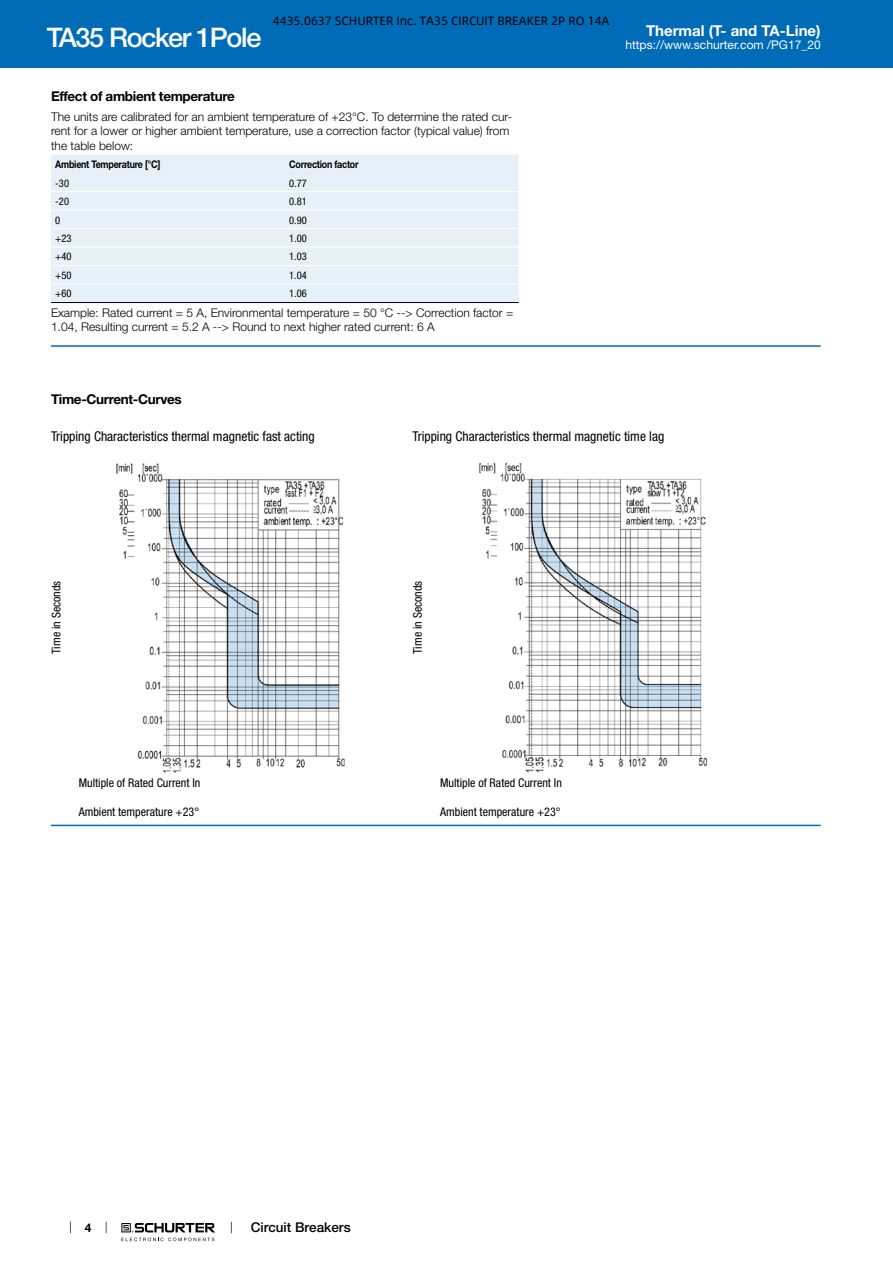
<style>
.page{position:relative;width:893px;height:1263px;background:#fff}
.page>*{position:absolute;margin:0;border:0;box-sizing:border-box;transform-origin:0 0}
.t1{font:500 27px "Helvetica Neue LT";letter-spacing:-.05em;color:#fff}
.t2{font:700 15px "Helvetica Neue LT";color:#fff}
.t3{font:condensed 13.5px "Helvetica Neue LT";color:#000}
.t4{font:700 13.5px "Helvetica Neue LT";letter-spacing:-.025em;color:#000}
.t5{font:500 13.5px "Helvetica Neue LT";color:#000}
.t6{font:300 12px/14.4px "Helvetica Neue LT";color:#000}
.t7{font:condensed 12px "Helvetica Neue LT";color:#000}
.t8{font:12px "Alibaba Pu Hui Ti 3 55 Regular";color:#000}
.t9{font:12px "Helvetica Neue LT";color:#fff}
.t10{font:700 12px "Helvetica Neue LT";color:#000}
.t11{font:condensed 10.5px "Helvetica Neue LT";color:#000}
.t12{font:700 10.5px "Helvetica Neue LT";letter-spacing:-.025em;color:#000;scale:.85 1}
</style>
<div class="page">
<svg style="left:70px;top:1221px;width:1px;height:12px"></svg>
<svg style="left:121px;top:1223px;width:94px;height:18px"></svg>
<div style="left:0;top:0;width:893px;height:68px;background:#006bb6"></div>
<div style="left:51px;top:155px;width:468px;height:147px;background:#e6f0f8"></div>
<hr style="left:51px;top:191px;width:234px;height:1px;background:#fff">
<hr style="left:285px;top:191px;width:234px;height:1px;background:#fff">
<hr style="left:51px;top:210px;width:234px;height:1px;background:#fff">
<hr style="left:285px;top:210px;width:234px;height:1px;background:#fff">
<hr style="left:51px;top:228px;width:234px;height:1px;background:#fff">
<hr style="left:285px;top:228px;width:234px;height:1px;background:#fff">
<hr style="left:51px;top:247px;width:234px;height:1px;background:#fff">
<hr style="left:285px;top:247px;width:234px;height:1px;background:#fff">
<hr style="left:51px;top:265px;width:234px;height:1px;background:#fff">
<hr style="left:285px;top:265px;width:234px;height:1px;background:#fff">
<hr style="left:51px;top:284px;width:234px;height:1px;background:#fff">
<hr style="left:285px;top:284px;width:234px;height:1px;background:#fff">
<hr style="left:51px;top:302px;width:234px;height:1px;background:#000">
<hr style="left:285px;top:302px;width:234px;height:1px;background:#000">
<hr style="left:51px;top:345px;width:770px;height:2px;background:#006bb6">
<img style="left:116px;top:463px;width:229px;height:310px">
<img style="left:478px;top:463px;width:230px;height:310px">
<hr style="left:51px;top:825px;width:770px;height:1px;background:#006bb6">
<h1 class="t1" style="left:47px;top:21px;width:216px">TA35 Rocker 1Pole</h1>
<p class="t8" style="left:273px;top:13px;width:338px">4435.0637 SCHURTER Inc. TA35 CIRCUIT BREAKER 2P RO 14A</p>
<p class="t4" style="left:51px;top:88px;width:185px">Effect of ambient temperature</p>
<p class="t6" style="left:51px;top:109px;width:463px">The units are calibrated for an ambient temperature of +23°C. To determine the rated cur&shy;rent for a lower or higher ambient temperature, use a correction factor (typical value) from the table below:</p>
<p class="t12" style="left:55px;top:158px;width:125px">Ambient Temperature [°C]</p>
<p class="t12" style="left:289px;top:158px;width:83px">Correction factor</p>
<p class="t11" style="left:55px;top:177px;width:15px">-30</p>
<p class="t11" style="left:289px;top:177px;width:19px">0.77</p>
<p class="t11" style="left:55px;top:195px;width:15px">-20</p>
<p class="t11" style="left:289px;top:195px;width:19px">0.81</p>
<p class="t11" style="left:55px;top:214px;width:7px">0</p>
<p class="t11" style="left:289px;top:214px;width:19px">0.90</p>
<p class="t11" style="left:55px;top:232px;width:18px">+23</p>
<p class="t11" style="left:289px;top:232px;width:19px">1.00</p>
<p class="t11" style="left:55px;top:251px;width:18px">+40</p>
<p class="t11" style="left:289px;top:251px;width:19px">1.03</p>
<p class="t11" style="left:55px;top:269px;width:18px">+50</p>
<p class="t11" style="left:289px;top:269px;width:19px">1.04</p>
<p class="t11" style="left:55px;top:288px;width:18px">+60</p>
<p class="t11" style="left:289px;top:288px;width:19px">1.06</p>
<p class="t6" style="left:51px;top:305px;width:464px">Example: Rated current = 5 A, Environmental temperature = 50 °C --&gt; Correction factor =<br>1.04, Resulting current = 5.2 A --&gt; Round to next higher rated current: 6 A</p>
<p class="t2" style="left:646px;top:21px;width:176px">Thermal (T- and TA-Line)</p>
<p class="t9" style="left:625px;top:38px;width:197px">https://www.schurter.com /PG17_20</p>
<p class="t4" style="left:51px;top:391px;width:132px">Time-Current-Curves</p>
<p class="t3" style="left:51px;top:428px;width:265px">Tripping Characteristics thermal magnetic fast acting</p>
<p class="t7" style="left:49px;top:654px;width:75px;rotate:-90deg">Time in Seconds</p>
<p class="t7" style="left:79px;top:776px;width:123px">Multiple of Rated Current In</p>
<p class="t7" style="left:79px;top:805px;width:122px">Ambient temperature +23°</p>
<p class="t3" style="left:412px;top:428px;width:253px">Tripping Characteristics thermal magnetic time lag</p>
<p class="t7" style="left:411px;top:654px;width:75px;rotate:-90deg">Time in Seconds</p>
<p class="t7" style="left:440px;top:776px;width:123px">Multiple of Rated Current In</p>
<p class="t7" style="left:440px;top:805px;width:122px">Ambient temperature +23°</p>
<p class="t10" style="left:85px;top:1220px;width:8px">4</p>
<p class="t5" style="left:251px;top:1219px;width:101px">Circuit Breakers</p>
</div>
